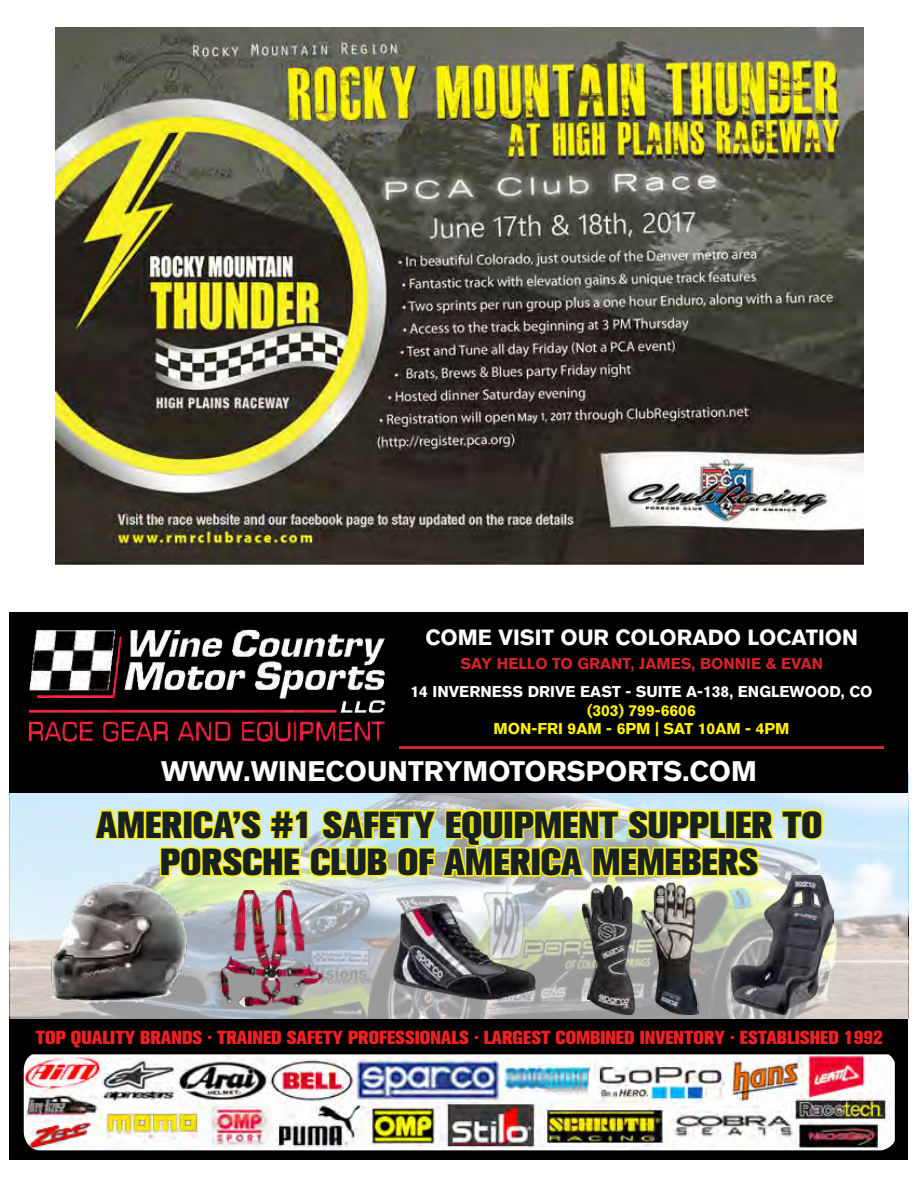
<style>
.page{position:relative;width:918px;height:1188px;background:#fff}
.page>*{position:absolute;margin:0;border:0;box-sizing:border-box;transform-origin:0 0}
.t1{font:800 37.5px/37.5px "Nissan AG";color:#152124;text-align:center}
.t2{font:700 28.05px "Nissan AG";color:#fff}
.t3{font:700 21.9px "Nissan AG";color:#fff}
.t4{font:800 18.75px "Nissan AG";color:#ed2124}
.t5{font:700 15.6px "Nissan AG";color:#fff}
.t6{font:700 15.6px/18.8px "Nissan AG";color:#fff200;text-align:center}
.t7{font:700 15.6px "Nissan AG";color:#d2232a}
</style>
<div class="page">
<svg style="left:10px;top:793px;width:898px;height:226px;background:#c7cecf"></svg>
<div style="left:10px;top:612px;width:898px;height:180px;background:#000"></div>
<hr style="left:400px;top:746px;width:484px;height:3px;background:#d2232a">
<img style="left:28px;top:629px;width:358px;height:113px">
<div style="left:10px;top:1019px;width:898px;height:141px;background:#000"></div>
<img style="left:92px;top:792px;width:734px;height:91px">
<img style="left:24px;top:1054px;width:871px;height:96px">
<img style="left:730px;top:875px;width:103px;height:139px">
<img style="left:583px;top:882px;width:116px;height:132px">
<img style="left:379px;top:890px;width:168px;height:120px">
<img style="left:49px;top:874px;width:143px;height:132px">
<img style="left:211px;top:891px;width:115px;height:116px">
<img style="left:56px;top:27px;width:808px;height:538px">
<p class="t3" style="left:426px;top:625px;width:434px">COME VISIT OUR COLORADO LOCATION</p>
<p class="t7" style="left:460px;top:655px;width:364px">SAY HELLO TO GRANT, JAMES, BONNIE &amp; EVAN</p>
<p class="t5" style="left:411px;top:682px;width:463px">14 INVERNESS DRIVE EAST - SUITE A-138, ENGLEWOOD, CO</p>
<p class="t6" style="left:493px;top:701px;width:298px">(303) 799-6606<br>MON-FRI 9AM - 6PM | SAT 10AM - 4PM</p>
<h2 class="t2" style="left:161px;top:755px;width:597px">WWW.WINECOUNTRYMOTORSPORTS.COM</h2>
<h1 class="t1" style="left:96px;top:806px;width:728px">AMERICA’S #1 SAFETY EQUIPMENT SUPPLIER TO<br>PORSCHE CLUB OF AMERICA MEMEBERS</h1>
<p class="t4" style="left:36px;top:1026px;width:849px">TOP QUALITY BRANDS · TRAINED SAFETY PROFESSIONALS · LARGEST COMBINED INVENTORY · ESTABLISHED 1992</p>
</div>
